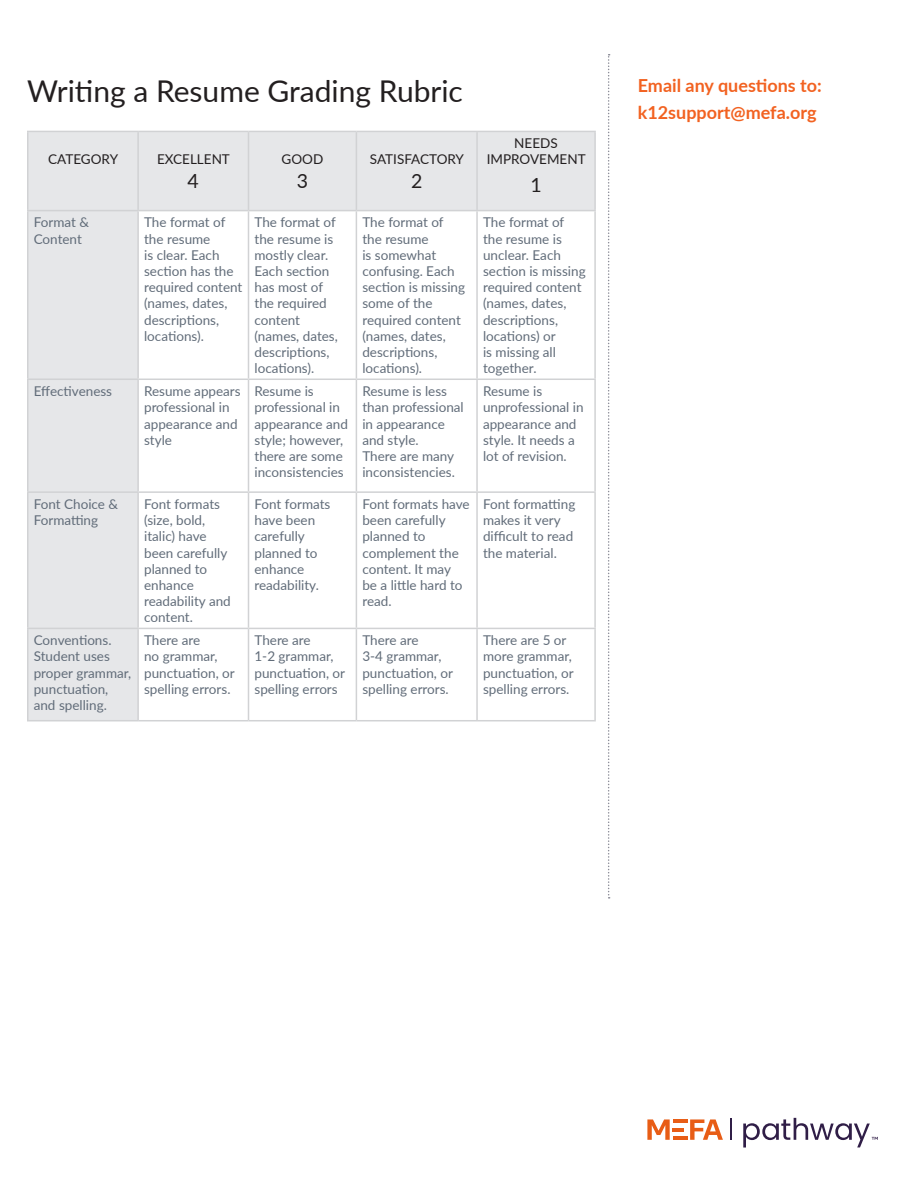
<style>
.page{position:relative;width:918px;height:1188px;background:#fff}
.page>*{position:absolute;margin:0;border:0;box-sizing:border-box;transform-origin:0 0}
.t1{font:30px "Lato";color:#231f20}
.t2{font:19.5px "Lato";color:#231f20}
.t3{font:700 18px "Lato";color:#f26221}
.t4{font:13.5px/16.2px "Lato";color:#616c79}
.t5{font:13.5px/16.2px "Lato";color:#231f20;text-align:center}
</style>
<div class="page">
<hr style="left:673px;top:1119px;width:14px;height:4px;background:#e85d16">
<hr style="left:673px;top:1136px;width:14px;height:4px;background:#e85d16">
<svg style="left:690px;top:1119px;width:33px;height:21px"></svg>
<svg style="left:647px;top:1119px;width:37px;height:21px"></svg>
<hr style="left:730px;top:1118px;width:2px;height:22px;background:#301e47">
<svg style="left:743px;top:1118px;width:135px;height:30px"></svg>
<svg style="left:28px;top:132px;width:566px;height:588px"></svg>
<hr style="left:27px;top:131px;width:111px;height:1px;background:#d1d2d4">
<hr style="left:27px;top:132px;width:1px;height:78px;background:#d1d2d4">
<hr style="left:138px;top:131px;width:111px;height:1px;background:#d1d2d4">
<hr style="left:137px;top:132px;width:2px;height:78px;background:#d1d2d4">
<hr style="left:249px;top:131px;width:107px;height:1px;background:#d1d2d4">
<hr style="left:248px;top:132px;width:1px;height:78px;background:#d1d2d4">
<hr style="left:356px;top:131px;width:121px;height:1px;background:#d1d2d4">
<hr style="left:356px;top:132px;width:1px;height:78px;background:#d1d2d4">
<hr style="left:477px;top:131px;width:119px;height:1px;background:#d1d2d4">
<hr style="left:476px;top:132px;width:2px;height:78px;background:#d1d2d4">
<hr style="left:594px;top:132px;width:2px;height:78px;background:#d1d2d4">
<hr style="left:27px;top:210px;width:111px;height:1px;background:#d1d2d4">
<hr style="left:27px;top:211px;width:1px;height:168px;background:#d1d2d4">
<hr style="left:138px;top:210px;width:111px;height:1px;background:#d1d2d4">
<hr style="left:137px;top:211px;width:2px;height:168px;background:#d1d2d4">
<hr style="left:249px;top:210px;width:107px;height:1px;background:#d1d2d4">
<hr style="left:248px;top:211px;width:1px;height:168px;background:#d1d2d4">
<hr style="left:356px;top:210px;width:121px;height:1px;background:#d1d2d4">
<hr style="left:356px;top:211px;width:1px;height:168px;background:#d1d2d4">
<hr style="left:477px;top:210px;width:119px;height:1px;background:#d1d2d4">
<hr style="left:476px;top:211px;width:2px;height:168px;background:#d1d2d4">
<hr style="left:594px;top:211px;width:2px;height:168px;background:#d1d2d4">
<hr style="left:27px;top:379px;width:111px;height:1px;background:#d1d2d4">
<hr style="left:27px;top:380px;width:1px;height:111px;background:#d1d2d4">
<hr style="left:138px;top:379px;width:111px;height:1px;background:#d1d2d4">
<hr style="left:137px;top:380px;width:2px;height:111px;background:#d1d2d4">
<hr style="left:249px;top:379px;width:107px;height:1px;background:#d1d2d4">
<hr style="left:248px;top:380px;width:1px;height:111px;background:#d1d2d4">
<hr style="left:356px;top:379px;width:121px;height:1px;background:#d1d2d4">
<hr style="left:356px;top:380px;width:1px;height:111px;background:#d1d2d4">
<hr style="left:477px;top:379px;width:119px;height:1px;background:#d1d2d4">
<hr style="left:476px;top:380px;width:2px;height:111px;background:#d1d2d4">
<hr style="left:594px;top:380px;width:2px;height:111px;background:#d1d2d4">
<hr style="left:27px;top:491px;width:111px;height:2px;background:#d1d2d4">
<hr style="left:27px;top:493px;width:1px;height:135px;background:#d1d2d4">
<hr style="left:138px;top:491px;width:111px;height:2px;background:#d1d2d4">
<hr style="left:137px;top:493px;width:2px;height:135px;background:#d1d2d4">
<hr style="left:249px;top:491px;width:107px;height:2px;background:#d1d2d4">
<hr style="left:248px;top:493px;width:1px;height:135px;background:#d1d2d4">
<hr style="left:356px;top:491px;width:121px;height:2px;background:#d1d2d4">
<hr style="left:356px;top:493px;width:1px;height:135px;background:#d1d2d4">
<hr style="left:477px;top:491px;width:119px;height:2px;background:#d1d2d4">
<hr style="left:476px;top:493px;width:2px;height:135px;background:#d1d2d4">
<hr style="left:594px;top:493px;width:2px;height:135px;background:#d1d2d4">
<hr style="left:27px;top:628px;width:111px;height:1px;background:#d1d2d4">
<hr style="left:27px;top:629px;width:1px;height:91px;background:#d1d2d4">
<hr style="left:138px;top:628px;width:111px;height:1px;background:#d1d2d4">
<hr style="left:137px;top:629px;width:2px;height:91px;background:#d1d2d4">
<hr style="left:249px;top:628px;width:107px;height:1px;background:#d1d2d4">
<hr style="left:248px;top:629px;width:1px;height:91px;background:#d1d2d4">
<hr style="left:356px;top:628px;width:121px;height:1px;background:#d1d2d4">
<hr style="left:356px;top:629px;width:1px;height:91px;background:#d1d2d4">
<hr style="left:477px;top:628px;width:119px;height:1px;background:#d1d2d4">
<hr style="left:476px;top:629px;width:2px;height:91px;background:#d1d2d4">
<hr style="left:594px;top:629px;width:2px;height:91px;background:#d1d2d4">
<hr style="left:27px;top:720px;width:111px;height:1px;background:#d1d2d4">
<hr style="left:138px;top:720px;width:111px;height:1px;background:#d1d2d4">
<hr style="left:249px;top:720px;width:107px;height:1px;background:#d1d2d4">
<hr style="left:356px;top:720px;width:121px;height:1px;background:#d1d2d4">
<hr style="left:477px;top:720px;width:119px;height:1px;background:#d1d2d4">
<svg style="left:608px;top:54px;width:2px;height:845px"></svg>
<p class="t1" style="left:27px;top:70px;width:437px">Writing a Resume Grading Rubric</p>
<p class="t5" style="left:48px;top:151px;width:71px">CATEGORY</p>
<p class="t5" style="left:157px;top:151px;width:74px">EXCELLENT</p>
<p class="t2" style="left:188px;top:167px;width:13px">4</p>
<p class="t5" style="left:282px;top:151px;width:43px">GOOD</p>
<p class="t2" style="left:297px;top:167px;width:13px">3</p>
<p class="t5" style="left:370px;top:151px;width:96px">SATISFACTORY</p>
<p class="t2" style="left:411px;top:167px;width:13px">2</p>
<p class="t5" style="left:487px;top:135px;width:100px">NEEDS<br>IMPROVEMENT</p>
<p class="t2" style="left:530px;top:171px;width:13px">1</p>
<p class="t4" style="left:34px;top:214px;width:57px">Format &amp;<br>Content</p>
<p class="t4" style="left:144px;top:214px;width:100px">The format of the resume<br>is clear. Each section has the required content (names, dates, descriptions, locations).</p>
<p class="t4" style="left:255px;top:214px;width:85px">The format of the resume is mostly clear.<br>Each section has most of the required content (names, dates, descriptions, locations).</p>
<p class="t4" style="left:362px;top:214px;width:104px">The format of the resume<br>is somewhat confusing. Each section is missing some of the required content (names, dates, descriptions, locations).</p>
<p class="t4" style="left:483px;top:214px;width:104px">The format of the resume is unclear. Each section is missing required content (names, dates, descriptions, locations) or<br>is missing all together.</p>
<p class="t4" style="left:34px;top:383px;width:80px">Effectiveness</p>
<p class="t4" style="left:144px;top:383px;width:98px">Resume appears professional in appearance and style</p>
<p class="t4" style="left:255px;top:383px;width:95px">Resume is professional in appearance and style; however, there are some inconsistencies</p>
<p class="t4" style="left:362px;top:383px;width:103px">Resume is less than professional in appearance and style.<br>There are many inconsistencies.</p>
<p class="t4" style="left:483px;top:383px;width:102px">Resume is unprofessional in appearance and style. It needs a lot of revision.</p>
<p class="t4" style="left:34px;top:495px;width:86px">Font Choice &amp;<br>Formatting</p>
<p class="t4" style="left:144px;top:495px;width:88px">Font formats (size, bold, italic) have been carefully planned to enhance readability and content.</p>
<p class="t4" style="left:255px;top:495px;width:77px">Font formats have been carefully planned to enhance readability.</p>
<p class="t4" style="left:362px;top:495px;width:109px">Font formats have been carefully planned to complement the content. It may<br>be a little hard to read.</p>
<p class="t4" style="left:483px;top:495px;width:94px">Font formatting makes it very difficult to read the material.</p>
<p class="t4" style="left:34px;top:632px;width:99px">Conventions.<br>Student uses proper grammar, punctuation, and spelling.</p>
<p class="t4" style="left:144px;top:632px;width:92px">There are<br>no grammar, punctuation, or spelling errors.</p>
<p class="t4" style="left:255px;top:632px;width:92px">There are<br>1-2 grammar, punctuation, or spelling errors</p>
<p class="t4" style="left:362px;top:632px;width:92px">There are<br>3-4 grammar, punctuation, or spelling errors.</p>
<p class="t4" style="left:483px;top:632px;width:92px">There are 5 or more grammar, punctuation, or spelling errors.</p>
<p class="t3" style="left:638px;top:72px;width:186px">Email any questions to:</p>
<p class="t3" style="left:638px;top:99px;width:180px">k12support@mefa.org</p>
</div>
